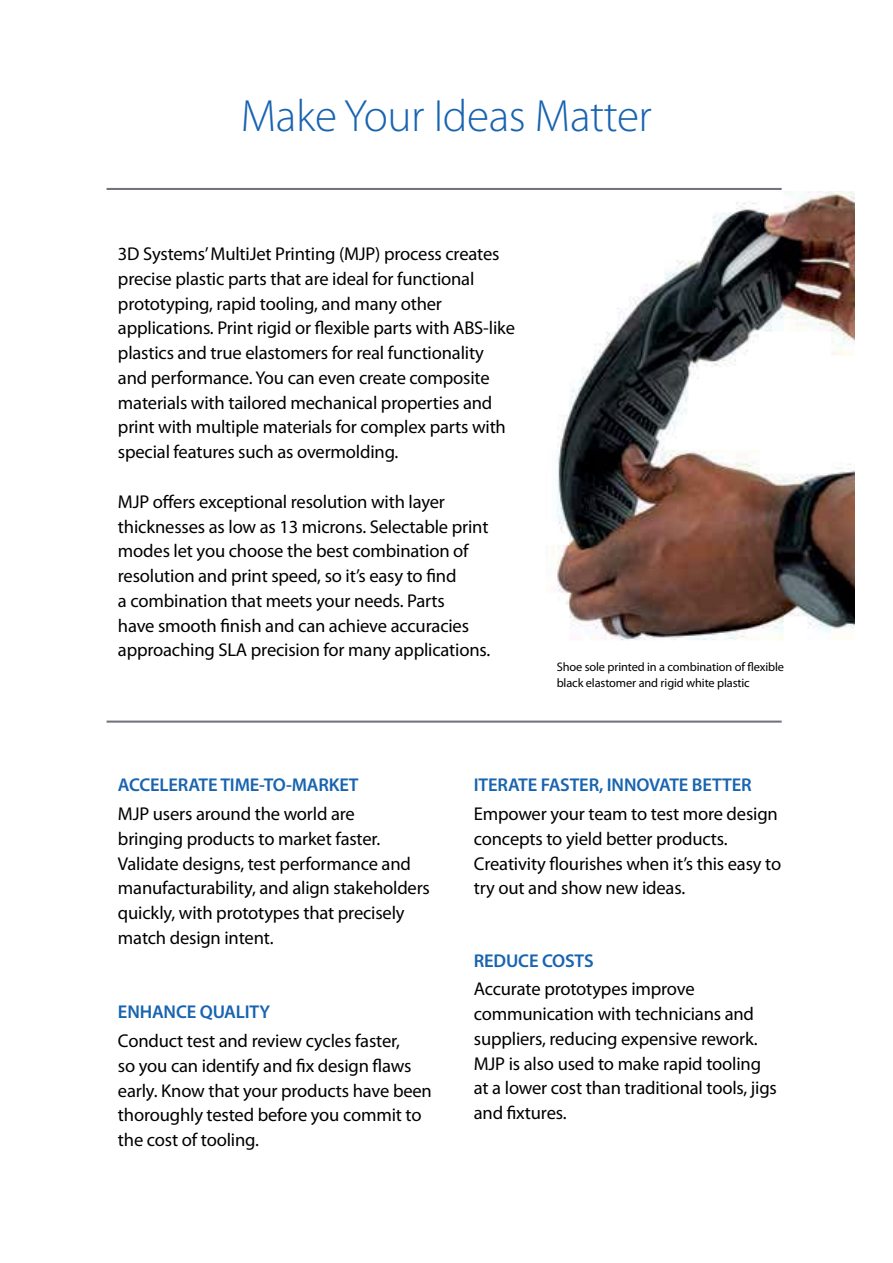
<style>
.page{position:relative;width:893px;height:1263px;background:#fff}
.page>*{position:absolute;margin:0;border:0;box-sizing:border-box;transform-origin:0 0}
.t1{font:300 45.45px "Myriad Pro";letter-spacing:-.01em;color:#1864b0}
.t2{font:18.6px/24.8px "Myriad Pro";letter-spacing:-.01em;color:#000}
.t3{font:600 18.6px "Myriad Pro";letter-spacing:-.01em;color:#1864b0}
.t4{font:12.45px/16.5px "Myriad Pro";letter-spacing:-.01em;color:#000}
</style>
<div class="page">
<img style="left:551px;top:191px;width:304px;height:449px">
<hr style="left:107px;top:188px;width:675px;height:2px;background:#71747a">
<hr style="left:107px;top:721px;width:675px;height:2px;background:#71747a">
<h1 class="t1" style="left:241px;top:99px;width:413px">Make Your Ideas Matter</h1>
<p class="t2" style="left:118px;top:243px;width:398px">3D Systems’ MultiJet Printing (MJP) process creates precise plastic parts that are ideal for functional prototyping, rapid tooling, and many other applications. Print rigid or flexible parts with ABS-like plastics and true elastomers for real functionality and performance. You can even create composite materials with tailored mechanical properties and print with multiple materials for complex parts with special features such as overmolding.</p>
<p class="t2" style="left:118px;top:490px;width:374px">MJP offers exceptional resolution with layer thicknesses as low as 13 microns. Selectable print modes let you choose the best combination of resolution and print speed, so it’s easy to find<br>a combination that meets your needs. Parts<br>have smooth finish and can achieve accuracies approaching SLA precision for many applications.</p>
<p class="t4" style="left:557px;top:659px;width:229px">Shoe sole printed in a combination of flexible black elastomer and rigid white plastic</p>
<p class="t3" style="left:118px;top:778px;width:242px">ACCELERATE TIME-TO-MARKET</p>
<p class="t2" style="left:118px;top:803px;width:313px">MJP users around the world are<br>bringing products to market faster.<br>Validate designs, test performance and manufacturability, and align stakeholders quickly, with prototypes that precisely match design intent.</p>
<p class="t3" style="left:118px;top:1005px;width:154px">ENHANCE QUALITY</p>
<p class="t2" style="left:118px;top:1030px;width:315px">Conduct test and review cycles faster,<br>so you can identify and fix design flaws early. Know that your products have been thoroughly tested before you commit to the cost of tooling.</p>
<p class="t3" style="left:474px;top:778px;width:279px">ITERATE FASTER, INNOVATE BETTER</p>
<p class="t2" style="left:474px;top:803px;width:309px">Empower your team to test more design concepts to yield better products.<br>Creativity flourishes when it’s this easy to try out and show new ideas.</p>
<p class="t3" style="left:474px;top:953px;width:121px">REDUCE COSTS</p>
<p class="t2" style="left:474px;top:978px;width:305px">Accurate prototypes improve communication with technicians and suppliers, reducing expensive rework.<br>MJP is also used to make rapid tooling at a lower cost than traditional tools, jigs and fixtures.</p>
</div>
